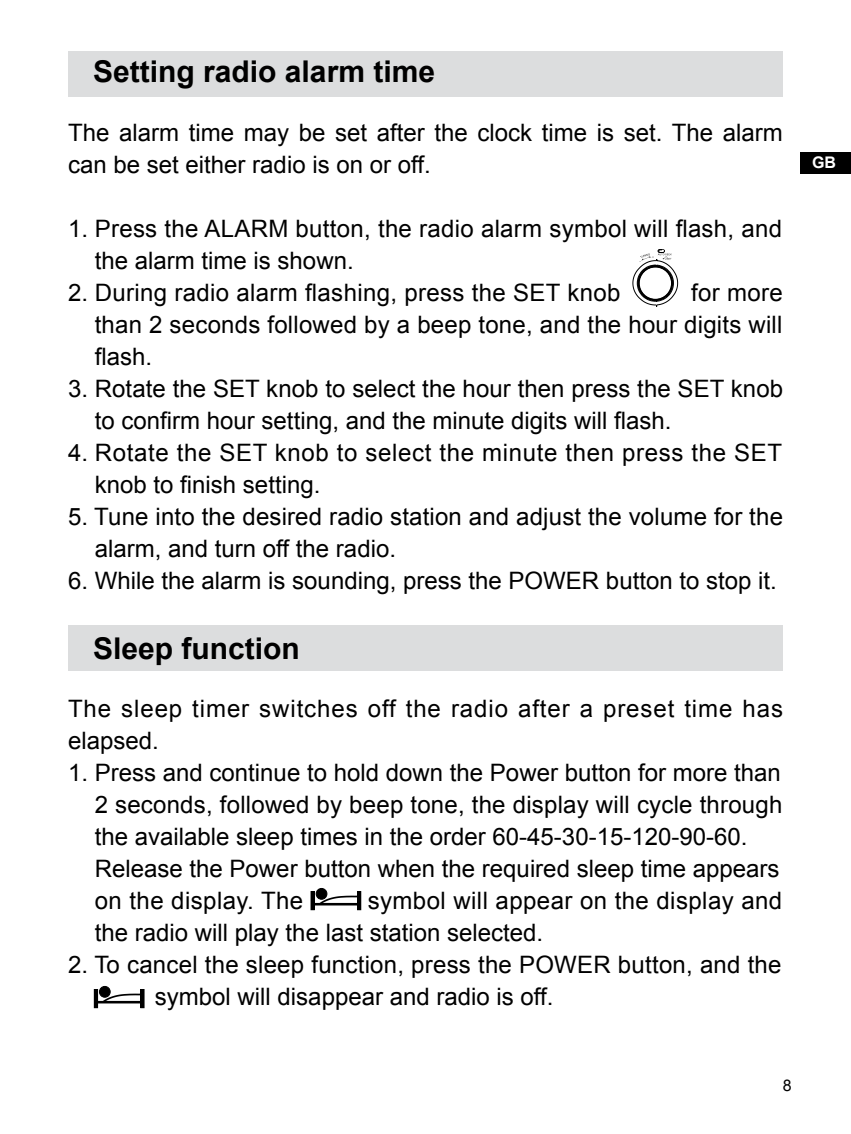
<style>
.page{position:relative;width:851px;height:1134px;background:#fff}
.page>*{position:absolute;margin:0;border:0;box-sizing:border-box;transform-origin:0 0}
.t1{font:700 30px "Arial";color:#000}
.t2{font:24px/32px "Arial";letter-spacing:.005em;color:#000}
.t3{font:24px/32px "Arial";letter-spacing:.025em;color:#000}
.t4{font:24px "Arial";letter-spacing:.04em;color:#000}
.t5{font:700 16px "Arial";color:#fff}
</style>
<div class="page">
<div style="left:800px;top:152px;width:50px;height:21px;background:#000"></div>
<div style="left:68px;top:51px;width:714px;height:45px;background:#dcddde"></div>
<div style="left:68px;top:626px;width:714px;height:45px;background:#dcddde"></div>
<svg style="left:632px;top:249px;width:45px;height:57px"></svg>
<hr style="left:97px;top:1001px;width:44px;height:2px;background:#000">
<svg style="left:101px;top:993px;width:39px;height:11px"></svg>
<div style="left:99px;top:986px;width:11px;height:11px;background:#000;border-radius:50%"></div>
<div style="left:99px;top:986px;width:11px;height:11px;border:1px solid #000;border-radius:50%"></div>
<div style="left:140px;top:989px;width:4px;height:19px;border:1px solid #000"></div>
<div style="left:94px;top:989px;width:4px;height:19px;border:1px solid #000"></div>
<hr style="left:313px;top:903px;width:45px;height:2px;background:#000">
<svg style="left:317px;top:895px;width:40px;height:11px"></svg>
<div style="left:316px;top:888px;width:11px;height:11px;background:#000;border-radius:50%"></div>
<div style="left:316px;top:888px;width:11px;height:11px;border:1px solid #000;border-radius:50%"></div>
<div style="left:357px;top:891px;width:4px;height:19px;border:1px solid #000"></div>
<div style="left:310px;top:891px;width:4px;height:19px;border:1px solid #000"></div>
<p class="t1" style="left:93px;top:52px;width:343px">Setting radio alarm time</p>
<p class="t2" style="left:68px;top:117px;width:716px">The alarm time may be set after the clock time is set. The alarm can be set either radio is on or off.</p>
<p class="t2" style="left:95px;top:213px;width:688px;text-indent:-27px">1. Press the ALARM button, the radio alarm symbol will flash, and the alarm time is shown.</p>
<p class="t2" style="left:68px;top:277px;width:554px">2. During radio alarm flashing, press the SET knob</p>
<p class="t2" style="left:95px;top:277px;width:689px;text-align:justify;text-indent:596px">for more than 2 seconds followed by a beep tone, and the hour digits will flash.</p>
<p class="t2" style="left:95px;top:373px;width:689px;text-indent:-27px">3. Rotate the SET knob to select the hour then press the SET knob to confirm hour setting, and the minute digits will flash.</p>
<p class="t3" style="left:95px;top:437px;width:688px;text-indent:-27px">4. Rotate the SET knob to select the minute then press the SET knob to finish setting.</p>
<p class="t2" style="left:95px;top:501px;width:689px;text-indent:-27px">5. Tune into the desired radio station and adjust the volume for the alarm, and turn off the radio.</p>
<p class="t2" style="left:68px;top:565px;width:710px">6. While the alarm is sounding, press the POWER button to stop it.</p>
<p class="t1" style="left:93px;top:628px;width:208px">Sleep function</p>
<p class="t4" style="left:68px;top:693px;width:716px">The sleep timer switches off the radio after a preset time has</p>
<p class="t2" style="left:68px;top:725px;width:92px">elapsed.</p>
<p class="t2" style="left:68px;top:757px;width:714px">1 . Press and continue to hold down the Power button for more than</p>
<p class="t2" style="left:95px;top:789px;width:689px">2 seconds, followed by beep tone, the display will cycle through</p>
<p class="t2" style="left:95px;top:821px;width:654px">the available sleep times in the order 60-45-30-1 5-1 20-90-60.</p>
<p class="t2" style="left:95px;top:853px;width:686px">Release the Power button when the required sleep time appears</p>
<p class="t2" style="left:95px;top:885px;width:210px">on the display. The</p>
<p class="t2" style="left:95px;top:885px;width:689px;text-indent:273px">symbol will appear on the display and the radio will play the last station selected.</p>
<p class="t2" style="left:155px;top:949px;width:628px;text-indent:-87px">2. To cancel the sleep function, press the POWER button, and the symbol will disappear and radio is off.</p>
<p class="t5" style="left:811px;top:152px;width:25px">GB</p>
</div>
